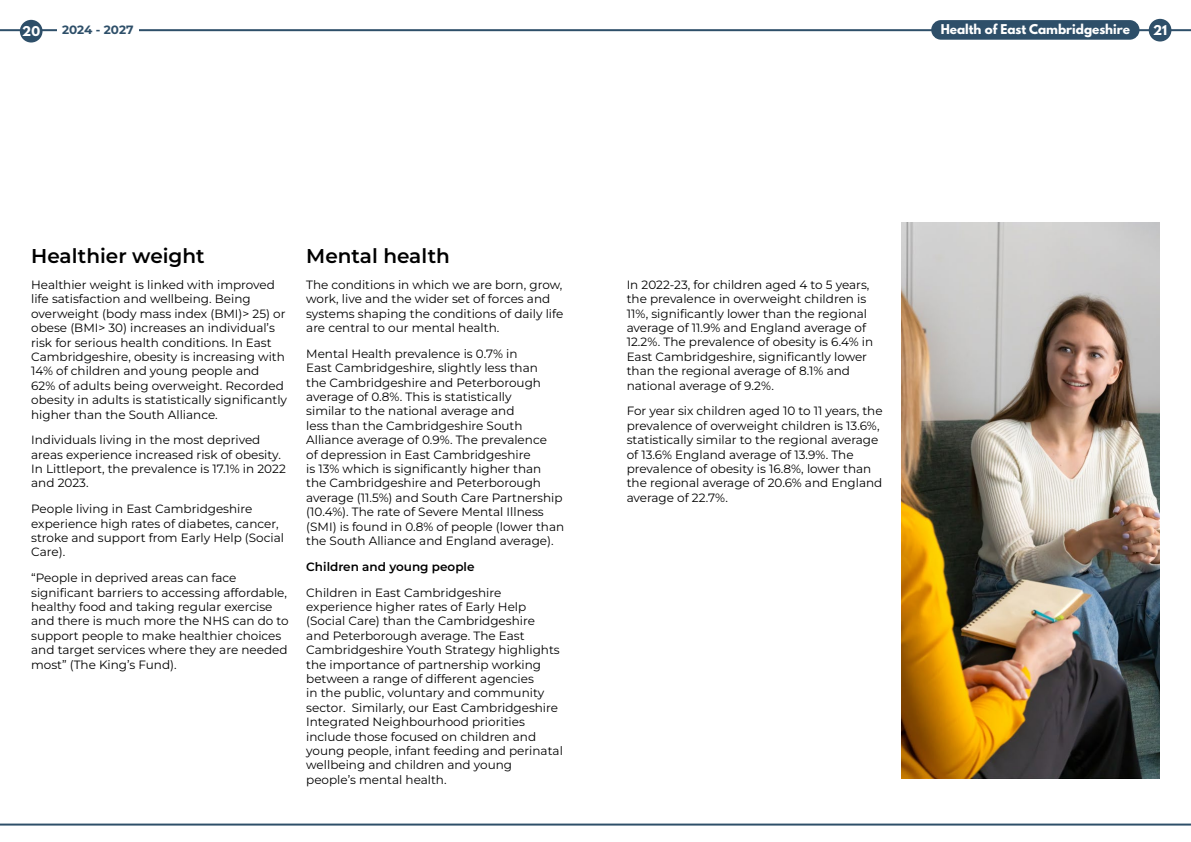
<style>
.page{position:relative;width:1191px;height:842px;background:#fff}
.page>*{position:absolute;margin:0;border:0;box-sizing:border-box;transform-origin:0 0}
.Header_3{font:600 20px "Montserrat";color:#000}
.Body{font:12px/14.4px "Montserrat";color:#000}
.t1{font:700 12px "League Spartan";color:#fff}
.Header_4{font:600 12px "Montserrat";color:#000}
.t2{font:700 12px "Montserrat";color:#2e4f69}
</style>
<div class="page">
<hr style="left:0;top:29px;width:1191px;height:2px;background:#2e4f69">
<hr style="left:0;top:823px;width:1191px;height:2px;background:#2e4f69">
<div style="left:20px;top:20px;width:23px;height:23px;background:#2e4f69;border-radius:50%"></div>
<div style="left:1148px;top:19px;width:23px;height:23px;background:#2e4f69;border-radius:50%"></div>
<div style="left:57px;top:23px;width:82px;height:12px;background:#fff"></div>
<div style="left:931px;top:20px;width:208px;height:20px;background:#2e4f69;border-radius:10px"></div>
<img style="left:901px;top:223px;width:258px;height:555px">
<p class="t1" style="left:940px;top:20px;width:191px">Health of East Cambridgeshire</p>
<p class="t1" style="left:22px;top:22px;width:19px">20</p>
<p class="t2" style="left:62px;top:22px;width:73px">2024 - 2027</p>
<p class="t1" style="left:1153px;top:21px;width:15px">21</p>
<h3 class="Header_3" style="left:31px;top:243px;width:175px">Healthier weight</h3>
<p class="Body" style="left:31px;top:277px;width:257px">Healthier weight is linked with improved life satisfaction and wellbeing. Being overweight (body mass index (BMI)&gt; 25) or obese (BMI&gt; 30) increases an individual’s risk for serious health conditions. In East Cambridgeshire, obesity is increasing with 14% of children and young people and<br>62% of adults being overweight. Recorded obesity in adults is statistically significantly higher than the South Alliance.</p>
<p class="Body" style="left:31px;top:432px;width:256px">Individuals living in the most deprived areas experience increased risk of obesity.<br>In Littleport, the prevalence is 17.1% in 2022 and 2023.</p>
<p class="Body" style="left:31px;top:501px;width:254px">People living in East Cambridgeshire experience high rates of diabetes, cancer, stroke and support from Early Help (Social<br>Care).</p>
<p class="Body" style="left:31px;top:570px;width:259px">“People in deprived areas can face significant barriers to accessing affordable, healthy food and taking regular exercise and there is much more the NHS can do to support people to make healthier choices and target services where they are needed most” (The King’s Fund).</p>
<h3 class="Header_3" style="left:306px;top:243px;width:145px">Mental health</h3>
<p class="Body" style="left:306px;top:277px;width:259px">The conditions in which we are born, grow, work, live and the wider set of forces and systems shaping the conditions of daily life are central to our mental health.</p>
<p class="Body" style="left:306px;top:346px;width:259px">Mental Health prevalence is 0.7% in<br>East Cambridgeshire, slightly less than<br>the Cambridgeshire and Peterborough average of 0.8%. This is statistically<br>similar to the national average and<br>less than the Cambridgeshire South Alliance average of 0.9%. The prevalence<br>of depression in East Cambridgeshire<br>is 13% which is significantly higher than the Cambridgeshire and Peterborough average (11.5%) and South Care Partnership (10.4%). The rate of Severe Mental Illness (SMI) is found in 0.8% of people (lower than the South Alliance and England average).</p>
<h4 class="Header_4" style="left:306px;top:559px;width:170px">Children and young people</h4>
<p class="Body" style="left:306px;top:585px;width:258px">Children in East Cambridgeshire experience higher rates of Early Help (Social Care) than the Cambridgeshire<br>and Peterborough average. The East Cambridgeshire Youth Strategy highlights the importance of partnership working between a range of different agencies<br>in the public, voluntary and community sector. Similarly, our East Cambridgeshire Integrated Neighbourhood priorities include those focused on children and young people, infant feeding and perinatal wellbeing and children and young people’s mental health.</p>
<p class="Body" style="left:626px;top:277px;width:248px">In 2022-23, for children aged 4 to 5 years, the prevalence in overweight children is 11%, significantly lower than the regional average of 11.9% and England average of 12.2%. The prevalence of obesity is 6.4% in East Cambridgeshire, significantly lower than the regional average of 8.1% and national average of 9.2%.</p>
<p class="Body" style="left:626px;top:403px;width:257px">For year six children aged 10 to 11 years, the prevalence of overweight children is 13.6%, statistically similar to the regional average of 13.6% England average of 13.9%. The prevalence of obesity is 16.8%, lower than the regional average of 20.6% and England average of 22.7%.</p>
</div>
